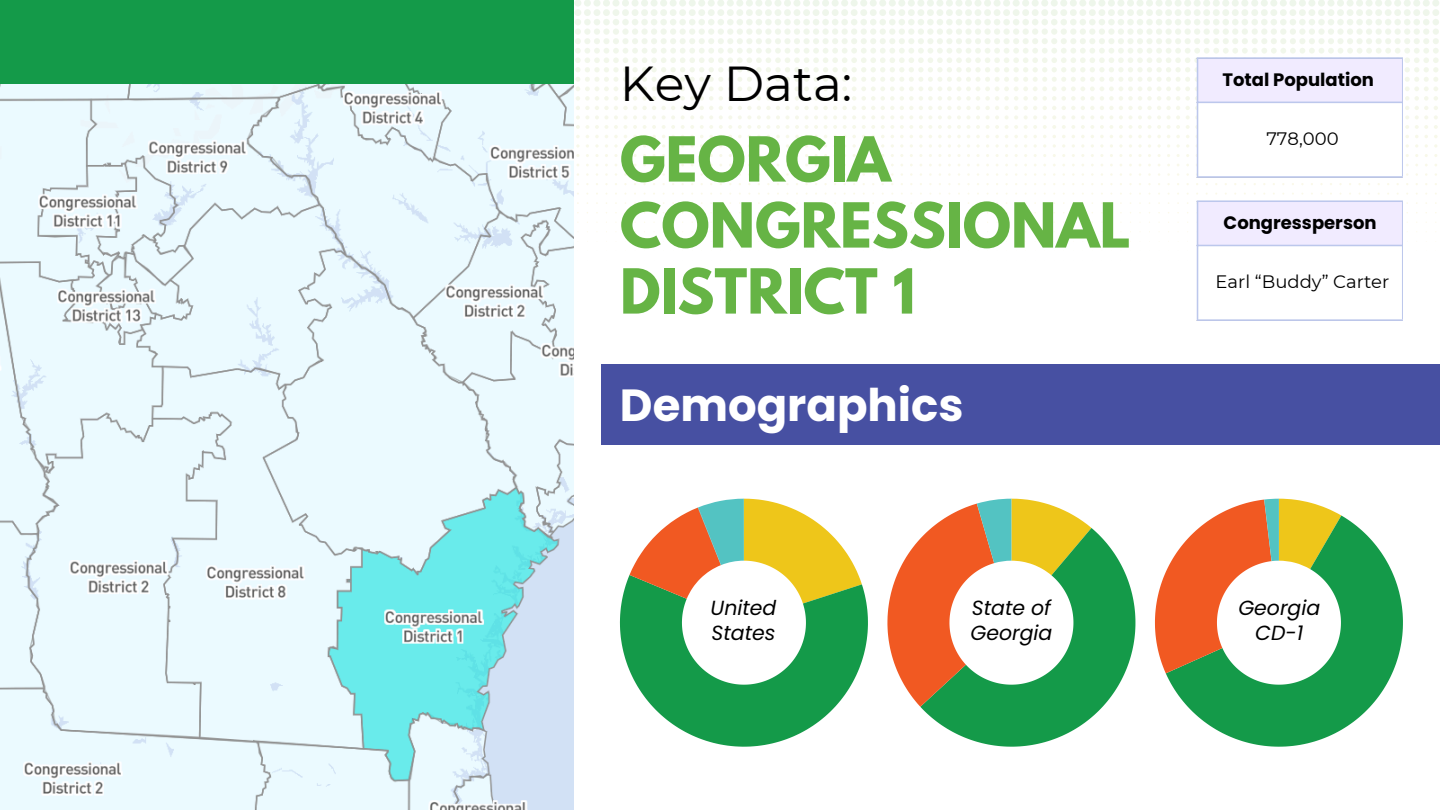
<style>
.page{position:relative;width:1440px;height:810px;background:#fff}
.page>*{position:absolute;margin:0;border:0;box-sizing:border-box;transform-origin:0 0}
.t1{font:700 55px/66px "League Spartan";color:#66b445}
.t2{font:49px "Montserrat";color:#000}
.t3{font:700 45px "Poppins";color:#fff}
.t4{font:italic 20.4px/25.5px "Poppins";color:#000}
.t5{font:700 18px "Poppins";color:#000}
.t6{font:18px "Montserrat";color:#000}
</style>
<div class="page">
<div style="left:0;top:0;width:573px;height:84px;background:#149a49"></div>
<img style="left:0;top:84px;width:574px;height:726px">
<svg style="left:573px;top:0;width:866px;height:260px"></svg>
<svg style="left:620px;top:499px;width:248px;height:248px"></svg>
<svg style="left:920px;top:528px;width:215px;height:219px;fill:#149a49"></svg>
<svg style="left:887px;top:499px;width:204px;height:208px"></svg>
<svg style="left:1166px;top:516px;width:237px;height:231px;fill:#149a49"></svg>
<svg style="left:1155px;top:499px;width:186px;height:174px"></svg>
<div style="left:602px;top:364px;width:838px;height:82px;background:#4750a2"></div>
<div style="left:1197px;top:58px;width:206px;height:45px;background:#f1ebff"></div>
<div style="left:1197px;top:102px;width:206px;height:75px;background:#fff"></div>
<hr style="left:1402px;top:59px;width:1px;height:117px;background:#bcc7ec">
<hr style="left:1197px;top:59px;width:1px;height:117px;background:#bcc7ec">
<hr style="left:1197px;top:57px;width:206px;height:2px;background:#bcc7ec">
<hr style="left:1197px;top:102px;width:206px;height:1px;background:#bcc7ec">
<hr style="left:1197px;top:176px;width:206px;height:2px;background:#bcc7ec">
<div style="left:1197px;top:201px;width:206px;height:45px;background:#f1ebff"></div>
<div style="left:1197px;top:245px;width:206px;height:75px;background:#fff"></div>
<hr style="left:1402px;top:202px;width:1px;height:117px;background:#bcc7ec">
<hr style="left:1197px;top:202px;width:1px;height:117px;background:#bcc7ec">
<hr style="left:1197px;top:200px;width:206px;height:2px;background:#bcc7ec">
<hr style="left:1197px;top:245px;width:206px;height:1px;background:#bcc7ec">
<hr style="left:1197px;top:319px;width:206px;height:2px;background:#bcc7ec">
<p class="t2" style="left:620px;top:53px;width:234px">Key Data:</p>
<p class="t1" style="left:620px;top:133px;width:512px">GEORGIA<br>CONGRESSIONAL<br>DISTRICT 1</p>
<p class="t3" style="left:620px;top:374px;width:345px">Demographics</p>
<h1 class="t5" style="left:1223px;top:67px;width:153px">Total Population</h1>
<p class="t6" style="left:1266px;top:128px;width:74px">778,000</p>
<p class="t5" style="left:1224px;top:210px;width:154px">Congressperson</p>
<p class="t6" style="left:1216px;top:271px;width:175px">Earl “Buddy” Carter</p>
<p class="t4" style="left:711px;top:595px;width:67px">United<br>States</p>
<p class="t4" style="left:970px;top:595px;width:83px">State of<br>Georgia</p>
<h3 class="t4" style="left:1238px;top:595px;width:83px;text-align:center">Georgia<br>CD-1</h3>
</div>
